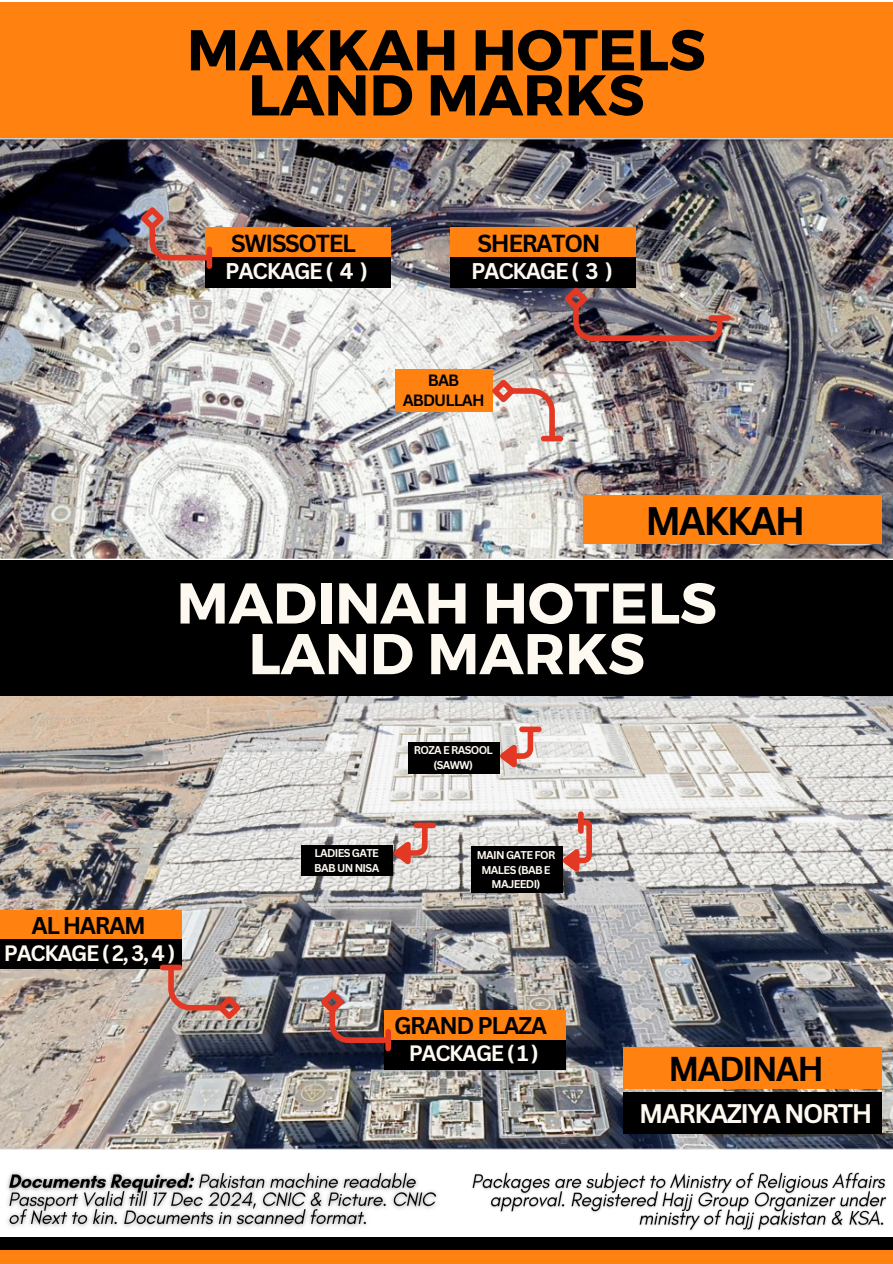
<style>
.page{position:relative;width:893px;height:1264px;background:#fff}
.page>*{position:absolute;margin:0;border:0;box-sizing:border-box;transform-origin:0 0}
.t1{font:700 57.3px/50.7px "Montserrat";color:#fdf8f0;text-align:center}
.t2{font:700 57.3px/45px "Montserrat";color:#000;text-align:center}
.t3{font:700 38.7px "Canva Sans";letter-spacing:-.06em;color:#000}
.t4{font:700 33.6px "Canva Sans";letter-spacing:-.06em;color:#000}
.t5{font:700 26.25px "Canva Sans";letter-spacing:-.06em;color:#fdf8f0}
.t6{font:700 24px "Canva Sans";letter-spacing:-.06em;color:#000}
.t7{font:700 23.55px "Canva Sans";letter-spacing:-.06em;color:#000}
.t8{font:700 22.2px "Canva Sans";letter-spacing:-.06em;color:#fdf8f0}
.t9{font:700 21.75px "Canva Sans";letter-spacing:-.06em;color:#fdf8f0}
.t10{font:700 15.9px/19.8px "Canva Sans";letter-spacing:-.06em;color:#000;text-align:center}
.t11{font:700 10.95px/14.7px "Canva Sans";letter-spacing:-.06em;color:#fdf8f0;text-align:center}
</style>
<div class="page">
<img style="left:0;top:138px;width:892px;height:421px">
<img style="left:0;top:695px;width:892px;height:454px">
<div style="left:0;top:910px;width:181px;height:29px;background:#ff8210"></div>
<div style="left:0;top:939px;width:181px;height:29px;background:#000"></div>
<div style="left:163px;top:964px;width:16px;height:6px;background:#e33924"></div>
<svg style="left:165px;top:963px;width:80px;height:61px;background:#b59790"></svg>
<div style="left:384px;top:1010px;width:181px;height:30px;background:#ff8210"></div>
<div style="left:384px;top:1040px;width:181px;height:29px;background:#000"></div>
<div style="left:385px;top:1031px;width:6px;height:17px;background:#e33924"></div>
<img style="left:316px;top:985px;width:76px;height:60px">
<div style="left:301px;top:845px;width:92px;height:31px;background:#000"></div>
<div style="left:416px;top:822px;width:17px;height:6px;background:#e33924"></div>
<svg style="left:387px;top:821px;width:43px;height:48px;background:#bf928b"></svg>
<div style="left:408px;top:742px;width:92px;height:31px;background:#000"></div>
<div style="left:522px;top:726px;width:17px;height:6px;background:#e33924"></div>
<svg style="left:493px;top:725px;width:43px;height:47px"></svg>
<div style="left:470px;top:846px;width:92px;height:46px;background:#000"></div>
<div style="left:578px;top:814px;width:5px;height:17px;background:#e33924"></div>
<svg style="left:556px;top:817px;width:38px;height:59px;background:#b48680"></svg>
<div style="left:622px;top:1046px;width:259px;height:42px;background:#ff8210"></div>
<div style="left:622px;top:1092px;width:259px;height:42px;background:#000"></div>
<div style="left:205px;top:228px;width:185px;height:30px;background:#ff8210"></div>
<div style="left:205px;top:258px;width:185px;height:30px;background:#000"></div>
<div style="left:206px;top:249px;width:6px;height:17px;background:#e33924"></div>
<img style="left:136px;top:202px;width:77px;height:61px">
<div style="left:582px;top:495px;width:299px;height:49px;background:#ff8210"></div>
<div style="left:395px;top:370px;width:97px;height:42px;background:#ff8210"></div>
<div style="left:543px;top:436px;width:17px;height:5px;background:#e33924"></div>
<svg style="left:487px;top:374px;width:70px;height:69px"></svg>
<div style="left:450px;top:228px;width:185px;height:30px;background:#ff8210"></div>
<div style="left:450px;top:258px;width:185px;height:30px;background:#000"></div>
<div style="left:711px;top:315px;width:17px;height:6px;background:#e33924"></div>
<img style="left:559px;top:282px;width:166px;height:62px">
<div style="left:0;top:3px;width:892px;height:135px;background:#ff8210"></div>
<div style="left:0;top:560px;width:892px;height:135px;background:#000"></div>
<img style="left:472px;top:1172px;width:415px;height:59px">
<img style="left:7px;top:1172px;width:430px;height:55px">
<div style="left:0;top:1237px;width:892px;height:20px;background:#000"></div>
<div style="left:0;top:1250px;width:892px;height:13px;background:#ff8210"></div>
<h3 class="t2" style="left:187px;top:25px;width:520px">MAKKAH HOTELS<br>LAND MARKS</h3>
<h5 class="t6" style="left:231px;top:226px;width:126px">SWISSOTEL</h5>
<p class="t8" style="left:225px;top:255px;width:144px">PACKAGE ( 4 )</p>
<h5 class="t6" style="left:477px;top:226px;width:124px">SHERATON</h5>
<h5 class="t8" style="left:471px;top:255px;width:143px">PACKAGE ( 3 )</h5>
<p class="t10" style="left:403px;top:369px;width:83px">BAB<br>ABDULLAH</p>
<p class="t3" style="left:645px;top:493px;width:161px">MAKKAH</p>
<h4 class="t1" style="left:176px;top:575px;width:542px">MADINAH HOTELS<br>LAND MARKS</h4>
<h4 class="t7" style="left:31px;top:908px;width:116px">AL HARAM</h4>
<h5 class="t9" style="left:4px;top:937px;width:173px">PACKAGE ( 2, 3, 4 )</h5>
<p class="t11" style="left:314px;top:845px;width:66px">LADIES GATE</p>
<h2 class="t11" style="left:314px;top:860px;width:67px">BAB UN NISA</h2>
<h1 class="t11" style="left:414px;top:742px;width:81px">ROZA E RASOOL (SAWW)</h1>
<p class="t11" style="left:476px;top:847px;width:80px">MAIN GATE FOR<br>MALES (BAB E<br>MAJEEDI)</p>
<h4 class="t7" style="left:394px;top:1009px;width:154px">GRAND PLAZA</h4>
<h5 class="t9" style="left:408px;top:1038px;width:131px">PACKAGE ( 1 )</h5>
<p class="t4" style="left:668px;top:1044px;width:157px">MADINAH</p>
<h5 class="t5" style="left:639px;top:1095px;width:235px">MARKAZIYA NORTH</h5>
</div>
